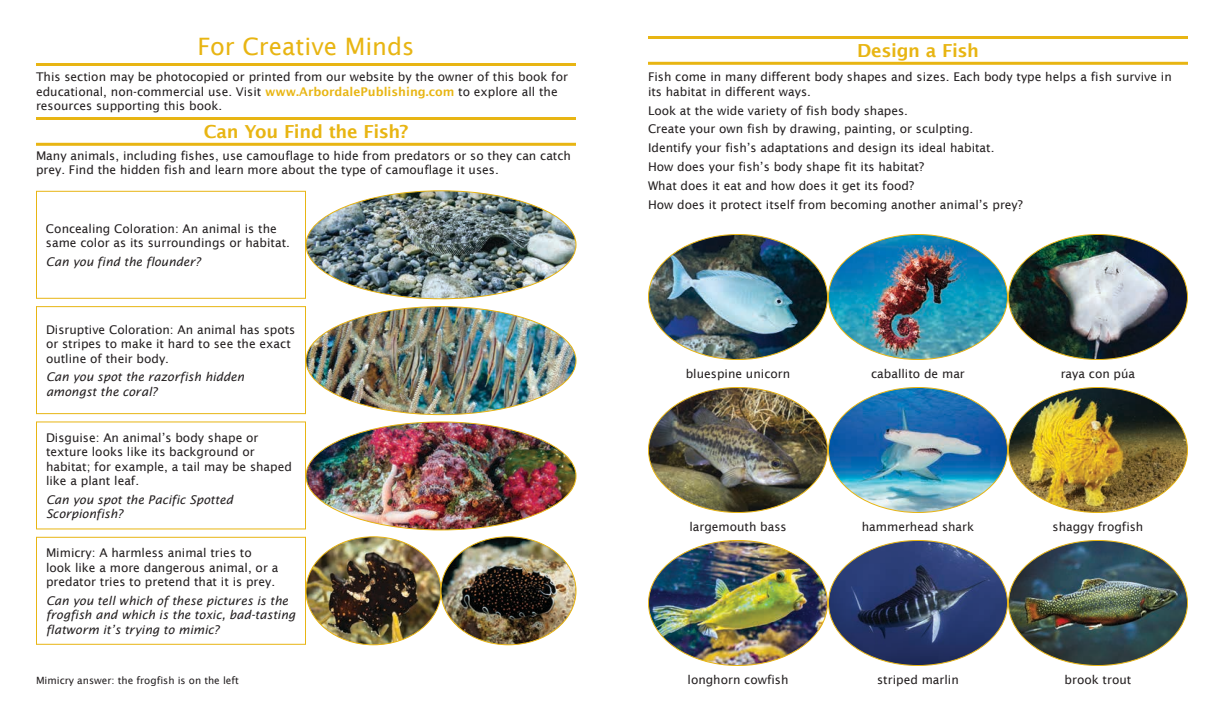
<style>
.page{position:relative;width:1224px;height:720px;background:#fff}
.page>*{position:absolute;margin:0;border:0;box-sizing:border-box;transform-origin:0 0}
.t1{font:24px "Lucida Sans";color:#e8b513}
.t2{font:600 18px "Lucida Sans";letter-spacing:-.02em;color:#e8b513}
.t3{font:12px/14.4px "Lucida Sans";color:#231f20}
.t4{font:italic 12px/14.4px "Lucida Sans";color:#231f20}
.t5{font:10px "Lucida Sans";color:#231f20}
.s1{font-weight:600;color:#e8b513}
</style>
<div class="page">
<img style="left:306px;top:191px;width:270px;height:108px">
<img style="left:306px;top:307px;width:270px;height:108px">
<img style="left:306px;top:422px;width:270px;height:108px">
<img style="left:306px;top:537px;width:270px;height:108px">
<img style="left:648px;top:234px;width:540px;height:126px">
<img style="left:648px;top:388px;width:540px;height:124px">
<img style="left:648px;top:540px;width:540px;height:126px">
<hr style="left:648px;top:62px;width:540px;height:3px;background:#e8b513">
<hr style="left:648px;top:36px;width:540px;height:3px;background:#e8b513">
<hr style="left:36px;top:143px;width:540px;height:3px;background:#e8b513">
<hr style="left:36px;top:117px;width:540px;height:3px;background:#e8b513">
<div style="left:36px;top:191px;width:270px;height:108px;border:1px solid #e8b513"></div>
<div style="left:36px;top:306px;width:270px;height:108px;border:1px solid #e8b513"></div>
<div style="left:36px;top:537px;width:270px;height:108px;border:1px solid #e8b513"></div>
<hr style="left:36px;top:63px;width:540px;height:3px;background:#e8b513">
<h1 class="t1" style="left:197px;top:32px;width:219px">For Creative Minds</h1>
<p class="t3" style="left:36px;top:70px;width:533px">This section may be photocopied or printed from our website by the owner of this book for educational, non-commercial use. Visit <span class="s1">www.ArbordalePublishing.com</span> to explore all the resources supporting this book.</p>
<h2 class="t2" style="left:204px;top:122px;width:206px">Can You Find the Fish?</h2>
<p class="t3" style="left:36px;top:148px;width:537px">Many animals, including fishes, use camouflage to hide from predators or so they can catch prey. Find the hidden fish and learn more about the type of camouflage it uses.</p>
<p class="t3" style="left:46px;top:221px;width:245px">Concealing Coloration: An animal is the same color as its surroundings or habitat.</p>
<p class="t4" style="left:46px;top:255px;width:156px">Can you find the flounder?</p>
<p class="t3" style="left:46px;top:322px;width:251px">Disruptive Coloration: An animal has spots or stripes to make it hard to see the exact outline of their body.</p>
<p class="t4" style="left:46px;top:370px;width:200px">Can you spot the razorfish hidden amongst the coral?</p>
<p class="t3" style="left:46px;top:430px;width:248px">Disguise: An animal’s body shape or texture looks like its background or habitat; for example, a tail may be shaped like a plant leaf.</p>
<p class="t4" style="left:46px;top:492px;width:188px">Can you spot the Pacific Spotted<br>Scorpionfish?</p>
<p class="t3" style="left:46px;top:546px;width:234px">Mimicry: A harmless animal tries to look like a more dangerous animal, or a predator tries to pretend that it is prey.</p>
<p class="t4" style="left:46px;top:593px;width:251px">Can you tell which of these pictures is the frogfish and which is the toxic, bad-tasting flatworm it’s trying to mimic?</p>
<p class="t5" style="left:36px;top:675px;width:204px">Mimicry answer: the frogfish is on the left</p>
<h2 class="t2" style="left:857px;top:41px;width:123px">Design a Fish</h2>
<p class="t3" style="left:648px;top:70px;width:525px">Fish come in many different body shapes and sizes. Each body type helps a fish survive in its habitat in different ways.</p>
<p class="t3" style="left:648px;top:101px;width:376px;line-height:18.9px">Look at the wide variety of fish body shapes.<br>Create your own fish by drawing, painting, or sculpting.<br>Identify your fish’s adaptations and design its ideal habitat.<br>How does your fish’s body shape fit its habitat?<br>What does it eat and how does it get its food?<br>How does it protect itself from becoming another animal’s prey?</p>
<p class="t3" style="left:686px;top:366px;width:106px">bluespine unicorn</p>
<p class="t3" style="left:871px;top:366px;width:95px">caballito de mar</p>
<p class="t3" style="left:1061px;top:366px;width:76px">raya con púa</p>
<p class="t3" style="left:689px;top:519px;width:99px">largemouth bass</p>
<p class="t3" style="left:862px;top:519px;width:114px">hammerhead shark</p>
<p class="t3" style="left:1053px;top:519px;width:92px">shaggy frogfish</p>
<p class="t3" style="left:688px;top:672px;width:102px">longhorn cowfish</p>
<p class="t3" style="left:877px;top:672px;width:83px">striped marlin</p>
<p class="t3" style="left:1065px;top:672px;width:68px">brook trout</p>
</div>
